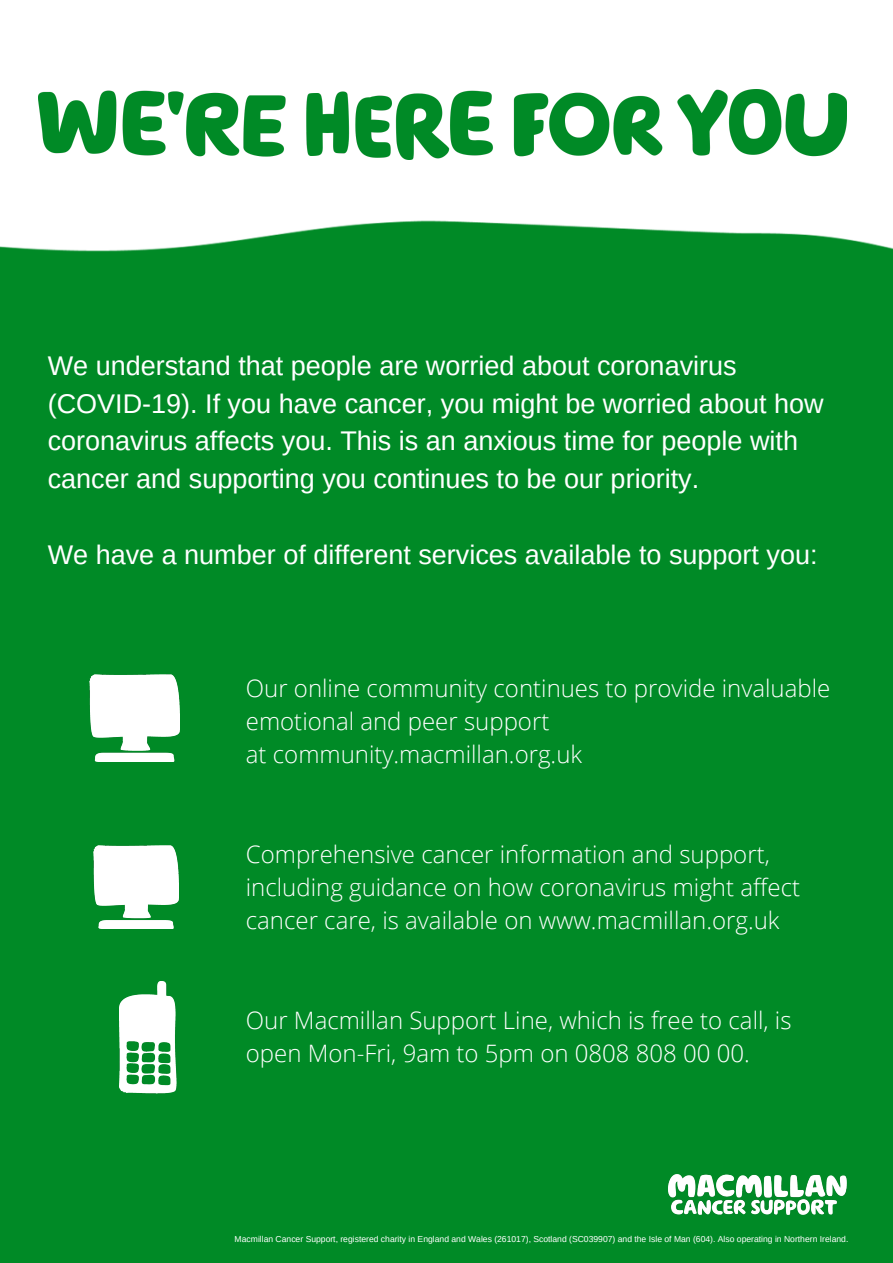
<style>
.page{position:relative;width:893px;height:1263px;background:#008a26}
.page>*{position:absolute;margin:0;border:0;box-sizing:border-box;transform-origin:0 0}
.t1{font:27px/37.7px "Arimo";color:#fff}
.t2{font:300 24px/33.2px "Open Sans";color:#fff}
.t3{font:8.55px "Arimo";color:#fff}
</style>
<div class="page">
<img style="left:0;top:0;width:893px;height:252px">
<img style="left:668px;top:1174px;width:178px;height:41px">
<img style="left:93px;top:845px;width:86px;height:84px">
<img style="left:119px;top:982px;width:58px;height:112px">
<img style="left:89px;top:674px;width:90px;height:88px">
<img style="left:39px;top:89px;width:807px;height:70px">
<p class="t1" style="left:48px;top:347px;width:777px">We understand that people are worried about coronavirus (COVID-19). If you have cancer, you might be worried about how coronavirus affects you. This is an anxious time for people with cancer and supporting you continues to be our priority.</p>
<p class="t1" style="left:48px;top:535px;width:771px">We have a number of different services available to support you:</p>
<p class="t2" style="left:246px;top:671px;width:586px">Our online community continues to provide invaluable emotional and peer support<br>at community.macmillan.org.uk</p>
<p class="t2" style="left:246px;top:837px;width:556px">Comprehensive cancer information and support, including guidance on how coronavirus might affect cancer care, is available on www.macmillan.org.uk</p>
<p class="t2" style="left:246px;top:1003px;width:547px">Our Macmillan Support Line, which is free to call, is open Mon-Fri, 9am to 5pm on 0808 808 00 00.</p>
<p class="t3" style="left:235px;top:1234px;width:615px">Macmillan Cancer Support, registered charity in England and Wales (261017), Scotland (SC039907) and the Isle of Man (604). Also operating in Northern Ireland.</p>
</div>
